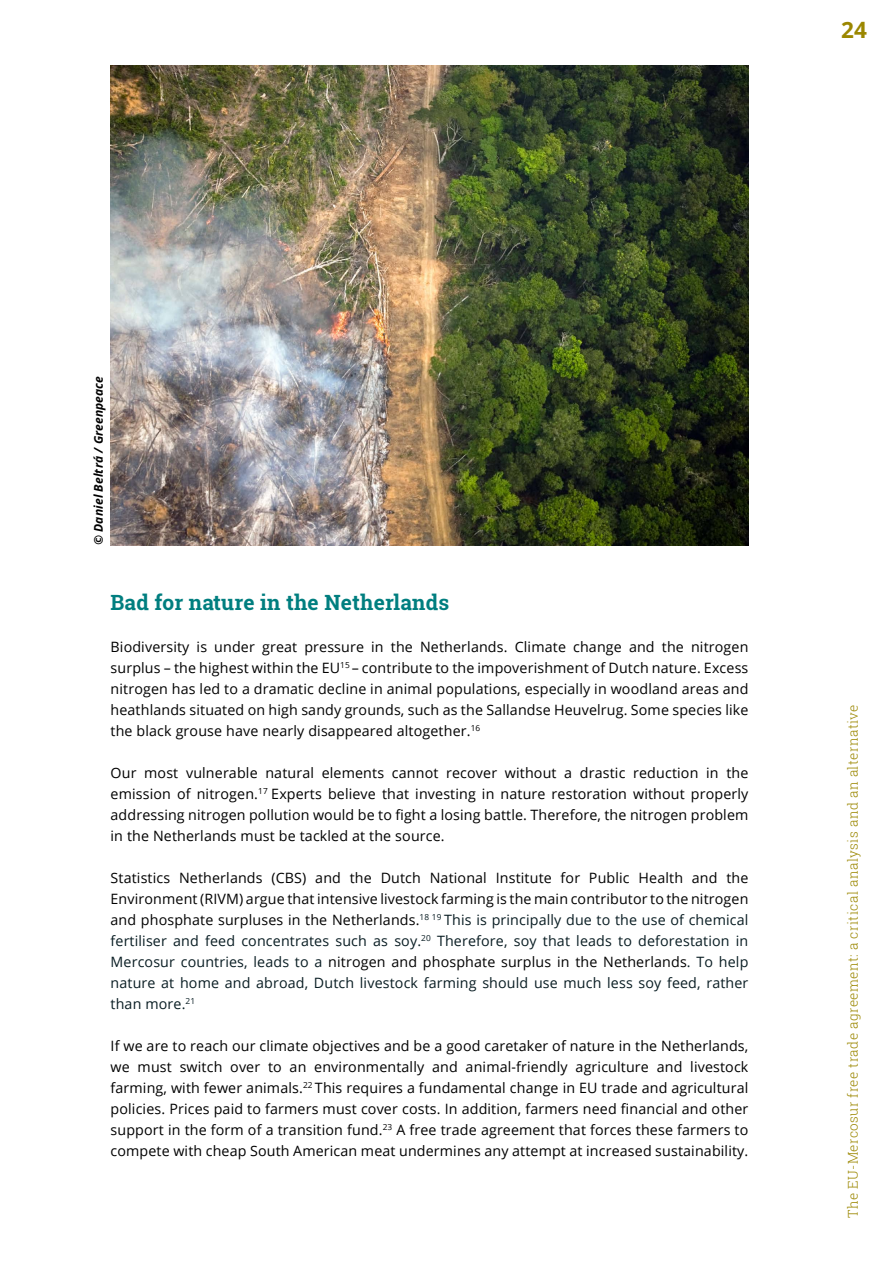
<style>
.page{position:relative;width:893px;height:1263px;background:#fff}
.page>*{position:absolute;margin:0;border:0;box-sizing:border-box;transform-origin:0 0}
.t1{font:700 22.5px "Open Sans";color:#9b8700}
.t2{font:700 21px "Roboto Slab";letter-spacing:.01em;color:#007e7f}
.t3{font:14.25px/21px "Open Sans";letter-spacing:.01em;color:#020202;text-align:justify}
.t4{font:14.25px/21px "Open Sans";letter-spacing:.01em;color:#000;text-align:justify}
.t5{font:300 13.5px "Roboto Slab";letter-spacing:.03em;color:#9b8700}
.t6{font:italic 700 12px "Open Sans";letter-spacing:.01em;color:#000}
.s1{color:#000}
.s2{color:#091d23}
</style>
<div class="page">
<img style="left:111px;top:66px;width:637px;height:480px">
<h1 class="t1" style="left:841px;top:14px;width:27px">24</h1>
<p class="t6" style="left:90px;top:545px;width:171px;rotate:-90deg">© Daniel Beltrá / Greenpeace</p>
<h2 class="t2" style="left:111px;top:588px;width:340px">Bad for nature in the Netherlands</h2>
<p class="t3" style="left:111px;top:636px;width:639px"><span class="s1">Biodiversity is under great pressure in the Netherlands. Climate change and the nitrogen surplus – the highest within the EU</span><sup>15</sup> – contribute to the impoverishment of Dutch nature. Excess nitrogen has led to a dramatic decline in animal populations, especially in woodland areas and heathlands situated on high sandy grounds, such as the Sallandse Heuvelrug. Some species like the black grouse have nearly disappeared altogether.<sup>16</sup></p>
<p class="t4" style="left:111px;top:762px;width:639px">Our most vulnerable natural elements cannot recover without a drastic reduction in the emission of nitrogen.<sup>17</sup> Experts believe that investing in nature restoration without properly addressing nitrogen pollution would be to fight a losing battle. Therefore, the nitrogen problem in the Netherlands must be tackled at the source.</p>
<p class="t3" style="left:111px;top:867px;width:639px">Statistics Netherlands (CBS) and the Dutch National Institute for Public Health and the Environment (RIVM) argue that intensive livestock farming is the main contributor to the nitrogen and phosphate surpluses in the Netherlands.<sup>18</sup> <sup>19</sup> <span class="s2">This is principally due to the use of chemical fertiliser and feed concentrates such as soy.</span><sup>20</sup> <span class="s2">Therefore, soy that leads to deforestation in Mercosur countries, leads to a</span> nitrogen and phosphate surplus in the Netherlands<span class="s2">. To help nature at home and abroad, Dutch livestock farming should use much less soy feed, rather than more.</span><sup>21</sup></p>
<p class="t4" style="left:111px;top:1035px;width:639px">If we are to reach our climate objectives and be a good caretaker of nature in the Netherlands, we must switch over to an environmentally and animal-friendly agriculture and livestock farming, with fewer animals.<sup>22</sup> This requires a fundamental change in EU trade and agricultural policies. Prices paid to farmers must cover costs. In addition, farmers need financial and other support in the form of a transition fund.<sup>23</sup> A free trade agreement that forces these farmers to compete with cheap South American meat undermines any attempt at increased sustainability.</p>
<p class="t5" style="left:844px;top:1218px;width:515px;rotate:-90deg">The EU-Mercosur free trade agreement: a critical analysis and an alternative</p>
</div>
